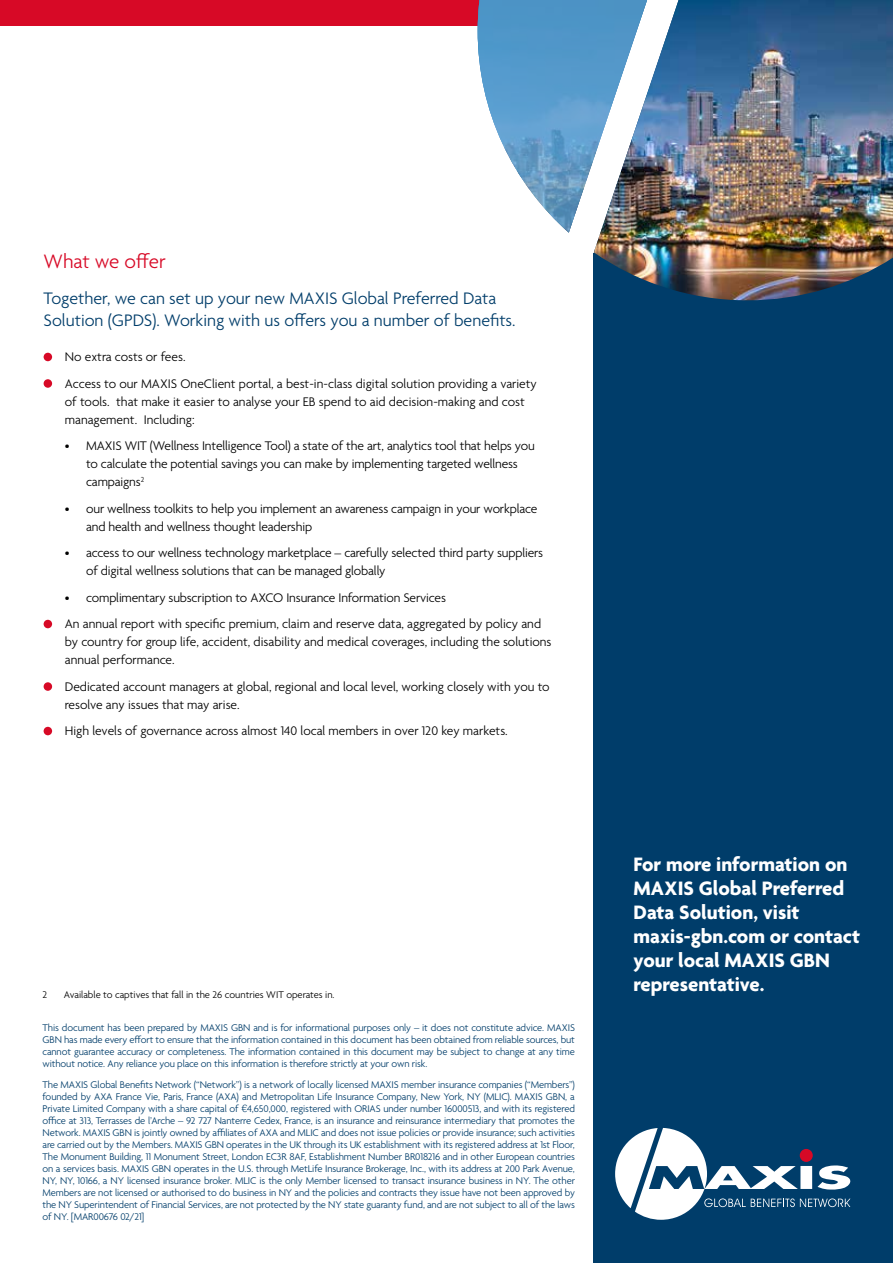
<style>
.page{position:relative;width:893px;height:1263px;background:#fff}
.page>*{position:absolute;margin:0;border:0;box-sizing:border-box;transform-origin:0 0}
.t1{font:700 21px/24px "Agenda";color:#fff}
.t2{font:300 21px "Agenda";color:#d70926}
.t3{font:300 18px/22.5px "Agenda";color:#003d6a}
.t4{font:300 13.5px/18px "Agenda";letter-spacing:-.01em;color:#000}
.t5{font:300 10.5px/12px "Agenda";letter-spacing:-.01em;color:#003d6a;text-align:justify}
.t6{font:300 10.5px "Agenda";color:#000}
.s1{font-family:"Helvetica"}
</style>
<div class="page">
<div style="left:0;top:0;width:581px;height:26px;background:#d70926"></div>
<div style="left:594px;top:253px;width:299px;height:1010px;background:#003d6a"></div>
<svg style="left:615px;top:1128px;width:235px;height:92px"></svg>
<div style="left:800px;top:1149px;width:13px;height:13px;background:#d70926;border-radius:50%"></div>
<div style="left:44px;top:353px;width:8px;height:8px;background:#d70926;border-radius:50%"></div>
<div style="left:44px;top:379px;width:8px;height:9px;background:#d70926;border-radius:50%"></div>
<div style="left:44px;top:620px;width:8px;height:8px;background:#d70926;border-radius:50%"></div>
<div style="left:44px;top:682px;width:8px;height:9px;background:#d70926;border-radius:50%"></div>
<div style="left:44px;top:727px;width:8px;height:8px;background:#d70926;border-radius:50%"></div>
<img style="left:594px;top:0;width:299px;height:300px">
<img style="left:478px;top:0;width:249px;height:233px">
<h1 class="t2" style="left:44px;top:250px;width:124px">What we offer</h1>
<h2 class="t3" style="left:44px;top:288px;width:473px">Together, we can set up your new MAXIS Global Preferred Data<br>Solution (GPDS). Working with us offers you a number of benefits.</h2>
<p class="t4" style="left:65px;top:344px;width:474px;line-height:26.5px">No extra costs or fees.<br>Access to our MAXIS OneClient portal, a best-in-class digital solution providing a variety</p>
<p class="t4" style="left:65px;top:393px;width:461px">of tools. that make it easier to analyse your EB spend to aid decision-making and cost management. Including:</p>
<p class="t4" style="left:86px;top:438px;width:450px;text-indent:-21px">• MAXIS WIT (Wellness Intelligence Tool) a state of the art, analytics tool that helps you to calculate the potential savings you can make by implementing targeted wellness campaigns<sup>2</sup></p>
<p class="t4" style="left:86px;top:500px;width:453px;text-indent:-21px">• our wellness toolkits to help you implement an awareness campaign in your workplace and health and wellness thought leadership</p>
<p class="t4" style="left:86px;top:545px;width:458px;text-indent:-21px">• access to our wellness technology marketplace – carefully selected third party suppliers of digital wellness solutions that can be managed globally</p>
<p class="t4" style="left:65px;top:585px;width:478px;line-height:26.5px">• complimentary subscription to AXCO Insurance Information Services<br>An annual report with specific premium, claim and reserve data, aggregated by policy and</p>
<p class="t4" style="left:65px;top:634px;width:488px">by country for group life, accident, disability and medical coverages, including the solutions annual performance.</p>
<p class="t4" style="left:65px;top:678px;width:486px">Dedicated account managers at global, regional and local level, working closely with you to resolve any issues that may arise.</p>
<p class="t4" style="left:65px;top:723px;width:444px">High levels of governance across almost 140 local members in over 120 key markets.</p>
<p class="t6" style="left:43px;top:989px;width:6px">2</p>
<p class="t6" style="left:64px;top:989px;width:272px">Available to captives that fall in the 26 countries WIT operates in.</p>
<p class="t5" style="left:43px;top:1022px;width:534px">This document has been prepared by MAXIS GBN and is for informational purposes only – it does not constitute advice. MAXIS GBN has made every effort to ensure that the information contained in this document has been obtained from reliable sources, but cannot guarantee accuracy or completeness. The information contained in this document may be subject to change at any time without notice. Any reliance you place on this information is therefore strictly at your own risk.</p>
<p class="t5" style="left:43px;top:1079px;width:534px">The MAXIS Global Benefits Network (“Network”) is a network of locally licensed MAXIS member insurance companies (“Members”) founded by AXA France Vie, Paris, France (AXA) and Metropolitan Life Insurance Company, New York, NY (MLIC). MAXIS GBN, a Private Limited Company with a share capital of <span class="s1">€</span>4,650,000, registered with ORIAS under number 16000513, and with its registered office at 313, Terrasses de l’Arche – 92 727 Nanterre Cedex, France, is an insurance and reinsurance intermediary that promotes the Network. MAXIS GBN is jointly owned by affiliates of AXA and MLIC and does not issue policies or provide insurance; such activities are carried out by the Members. MAXIS GBN operates in the UK through its UK establishment with its registered address at 1st Floor, The Monument Building, 11 Monument Street, London EC3R 8AF, Establishment Number BR018216 and in other European countries on a services basis. MAXIS GBN operates in the U.S. through MetLife Insurance Brokerage, Inc., with its address at 200 Park Avenue, NY, NY, 10166, a NY licensed insurance broker. MLIC is the only Member licensed to transact insurance business in NY. The other Members are not licensed or authorised to do business in NY and the policies and contracts they issue have not been approved by the NY Superintendent of Financial Services, are not protected by the NY state guaranty fund, and are not subject to all of the laws of NY. [MAR00676 02/21]</p>
<h1 class="t1" style="left:634px;top:853px;width:228px">For more information on<br>MAXIS Global Preferred<br>Data Solution, visit maxis-gbn.com or contact your local MAXIS GBN representative.</h1>
</div>
